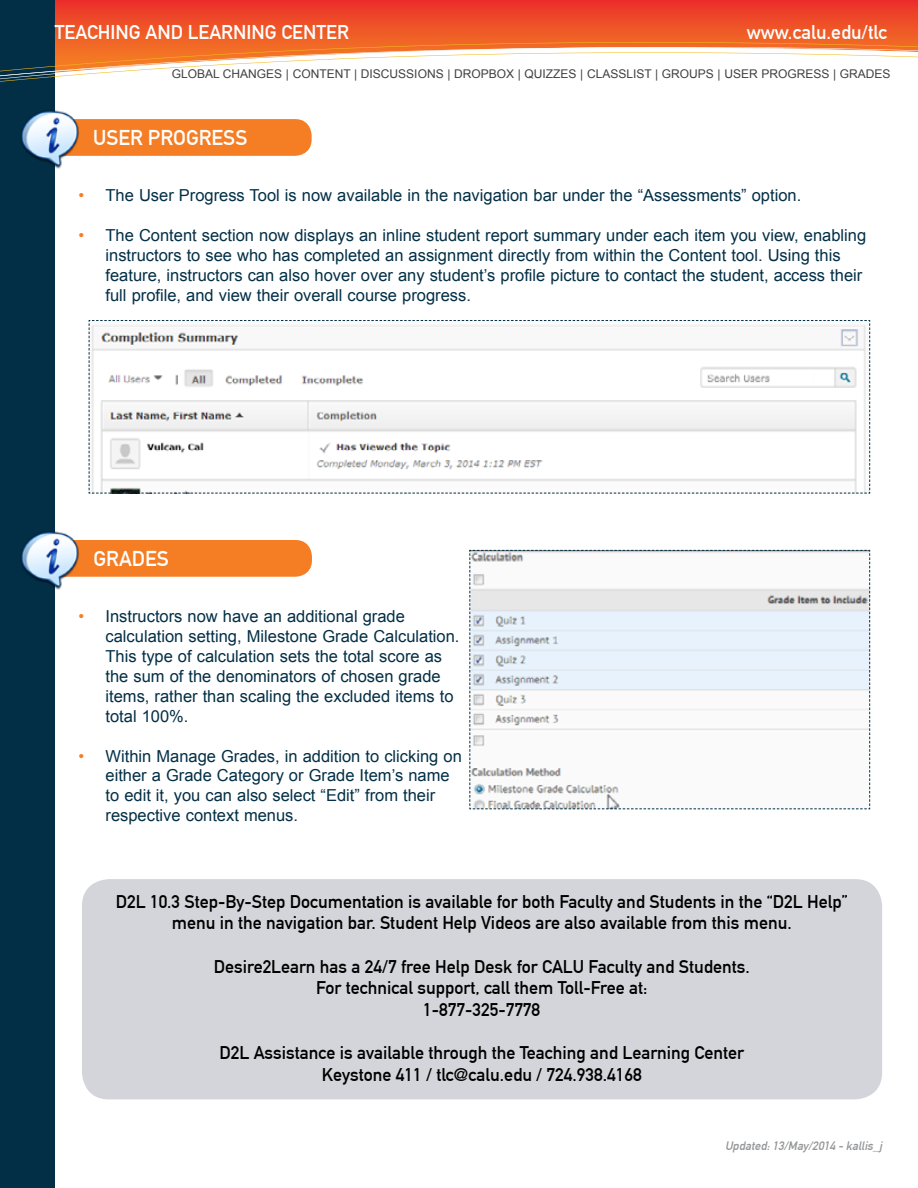
<style>
.page{position:relative;width:918px;height:1188px;background:#fff}
.page>*{position:absolute;margin:0;border:0;box-sizing:border-box;transform-origin:0 0}
.t1{font:21px "DIN Mittelschrift Std";color:#fff}
.t2{font:19.5px "DIN Mittelschrift Std";color:#fff}
.t3{font:18px/21.6px "DIN Mittelschrift Std";color:#000;text-align:center}
.t4{font:16.5px/20px "Arial";color:#032f46}
.t5{font:12px "Arial";color:#414042}
.t6{font:italic 12px "DIN Mittelschrift Std";color:#939598}
.s1{color:#f57d23}
</style>
<div class="page">
<svg style="left:55px;top:0;width:863px;height:42px;background:#ed4a28"></svg>
<div style="left:0;top:0;width:55px;height:1188px;background:#032f46"></div>
<svg style="left:0;top:42px;width:918px;height:40px"></svg>
<div style="left:45px;top:119px;width:267px;height:37px;background:#f57d23;border-radius:16px"></div>
<img style="left:20px;top:110px;width:62px;height:59px">
<div style="left:45px;top:540px;width:267px;height:37px;background:#f57d23;border-radius:16px"></div>
<img style="left:20px;top:531px;width:62px;height:59px">
<svg style="left:88px;top:320px;width:783px;height:174px"></svg>
<svg style="left:469px;top:550px;width:402px;height:260px"></svg>
<div style="left:82px;top:879px;width:800px;height:220px;background:#d4d5da;border-radius:27px"></div>
<p class="t2" style="left:55px;top:21px;width:296px">TEACHING AND LEARNING CENTER</p>
<p class="t2" style="left:747px;top:21px;width:142px">www.calu.edu/tlc</p>
<p class="t5" style="left:172px;top:66px;width:720px">GLOBAL CHANGES | CONTENT | DISCUSSIONS | DROPBOX | QUIZZES | CLASSLIST | GROUPS | USER PROGRESS | GRADES</p>
<p class="t1" style="left:93px;top:125px;width:156px">USER PROGRESS</p>
<p class="t4" style="left:79px;top:186px;width:724px"><span class="s1">•</span> The User Progress Tool is now available in the navigation bar under the “Assessments” option.</p>
<p class="t4" style="left:106px;top:226px;width:762px;text-indent:-27px"><span class="s1">•</span> The Content section now displays an inline student report summary under each item you view, enabling instructors to see who has completed an assignment directly from within the Content tool. Using this feature, instructors can also hover over any student’s profile picture to contact the student, access their full profile, and view their overall course progress.</p>
<p class="t1" style="left:93px;top:546px;width:77px">GRADES</p>
<p class="t4" style="left:106px;top:607px;width:356px;text-indent:-27px"><span class="s1">•</span> Instructors now have an additional grade calculation setting, Milestone Grade Calculation.<br>This type of calculation sets the total score as the sum of the denominators of chosen grade items, rather than scaling the excluded items to total 100%.</p>
<p class="t4" style="left:106px;top:746px;width:358px;text-indent:-27px"><span class="s1">•</span> Within Manage Grades, in addition to clicking on either a Grade Category or Grade Item’s name to edit it, you can also select “Edit” from their respective context menus.</p>
<p class="t3" style="left:116px;top:891px;width:734px">D2L 10.3 Step-By-Step Documentation is available for both Faculty and Students in the “D2L Help” menu in the navigation bar. Student Help Videos are also available from this menu.</p>
<p class="t3" style="left:214px;top:956px;width:538px">Desire2Learn has a 24/7 free Help Desk for CALU Faculty and Students.</p>
<p class="t3" style="left:316px;top:977px;width:333px">For technical support, call them Toll-Free at:</p>
<p class="t3" style="left:423px;top:999px;width:119px">1-877-325-7778</p>
<p class="t3" style="left:219px;top:1042px;width:526px">D2L Assistance is available through the Teaching and Learning Center<br>Keystone 411 / tlc@calu.edu / 724.938.4168</p>
<p class="t6" style="left:725px;top:1138px;width:159px">Updated:13/May/2014 -kallis_j</p>
</div>
